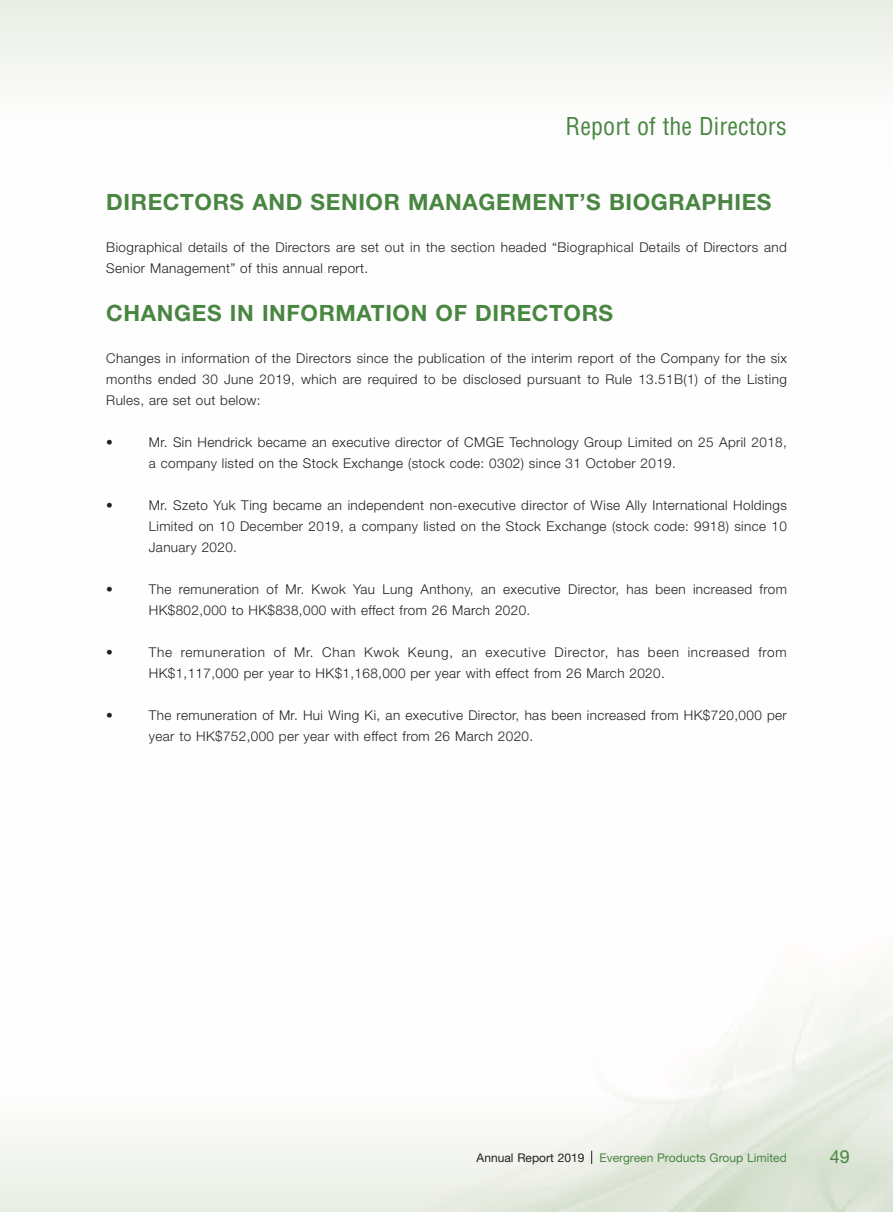
<style>
.page{position:relative;width:893px;height:1212px;background:#fff}
.page>*{position:absolute;margin:0;border:0;box-sizing:border-box;transform-origin:0 0}
.t1{font:condensed 24px "Helvetica LT Std";letter-spacing:.005em;color:#488641}
.t2{font:700 22.5px "Helvetica Neue LT Std";letter-spacing:.03em;color:#488641}
.t3{font:18px "Helvetica Neue LT Std";color:#488641}
.t4{font:300 13.5px/21px "Helvetica Neue LT Std";letter-spacing:.03em;color:#231f20}
.t5{font:300 13.5px/21px "Helvetica Neue LT Std";letter-spacing:.055em;color:#231f20}
.t6{font:12px "Helvetica Neue LT Std";letter-spacing:.005em;color:#488641}
.s1{color:#231f20}
</style>
<div class="page">
<svg style="left:591px;top:1151px;width:1px;height:13px"></svg>
<h1 class="t1" style="left:566px;top:111px;width:223px">Report of the Directors</h1>
<h2 class="t2" style="left:106px;top:188px;width:667px">DIRECTORS AND SENIOR MANAGEMENT’S BIOGRAPHIES</h2>
<p class="t4" style="left:106px;top:236px;width:682px">Biographical details of the Directors are set out in the section headed “Biographical Details of Directors and<br>Senior Management” of this annual report.</p>
<h2 class="t2" style="left:106px;top:299px;width:508px">CHANGES IN INFORMATION OF DIRECTORS</h2>
<p class="t4" style="left:106px;top:347px;width:682px;text-align:justify">Changes in information of the Directors since the publication of the interim report of the Company for the six months ended 30 June 2019, which are required to be disclosed pursuant to Rule 13.51B(1) of the Listing Rules, are set out below:</p>
<p class="t4" style="left:106px;top:431px;width:8px">•</p>
<p class="t4" style="left:149px;top:431px;width:640px">Mr. Sin Hendrick became an executive director of CMGE Technology Group Limited on 25 April 2018, a company listed on the Stock Exchange (stock code: 0302) since 31 October 2019.</p>
<p class="t4" style="left:106px;top:494px;width:8px">•</p>
<p class="t4" style="left:149px;top:494px;width:640px;text-align:justify">Mr. Szeto Yuk Ting became an independent non-executive director of Wise Ally International Holdings Limited on 10 December 2019, a company listed on the Stock Exchange (stock code: 9918) since 10<br>January 2020.</p>
<p class="t4" style="left:106px;top:578px;width:8px">•</p>
<p class="t4" style="left:149px;top:578px;width:640px">The remuneration of Mr. Kwok Yau Lung Anthony, an executive Director, has been increased from<br>HK$802,000 to HK$838,000 with effect from 26 March 2020.</p>
<p class="t4" style="left:106px;top:641px;width:8px">•</p>
<p class="t5" style="left:149px;top:641px;width:639px">The remuneration of Mr. Chan Kwok Keung, an executive Director, has been increased from<br>HK$1,117,000 per year to HK$1,168,000 per year with effect from 26 March 2020.</p>
<p class="t4" style="left:106px;top:704px;width:8px">•</p>
<p class="t4" style="left:149px;top:704px;width:640px">The remuneration of Mr. Hui Wing Ki, an executive Director, has been increased from HK$720,000 per year to HK$752,000 per year with effect from 26 March 2020.</p>
<p class="t6" style="left:477px;top:1150px;width:312px"><span class="s1">Annual Report 2019</span> Evergreen Products Group Limited</p>
<h3 class="t3" style="left:830px;top:1146px;width:22px">49</h3>
</div>
